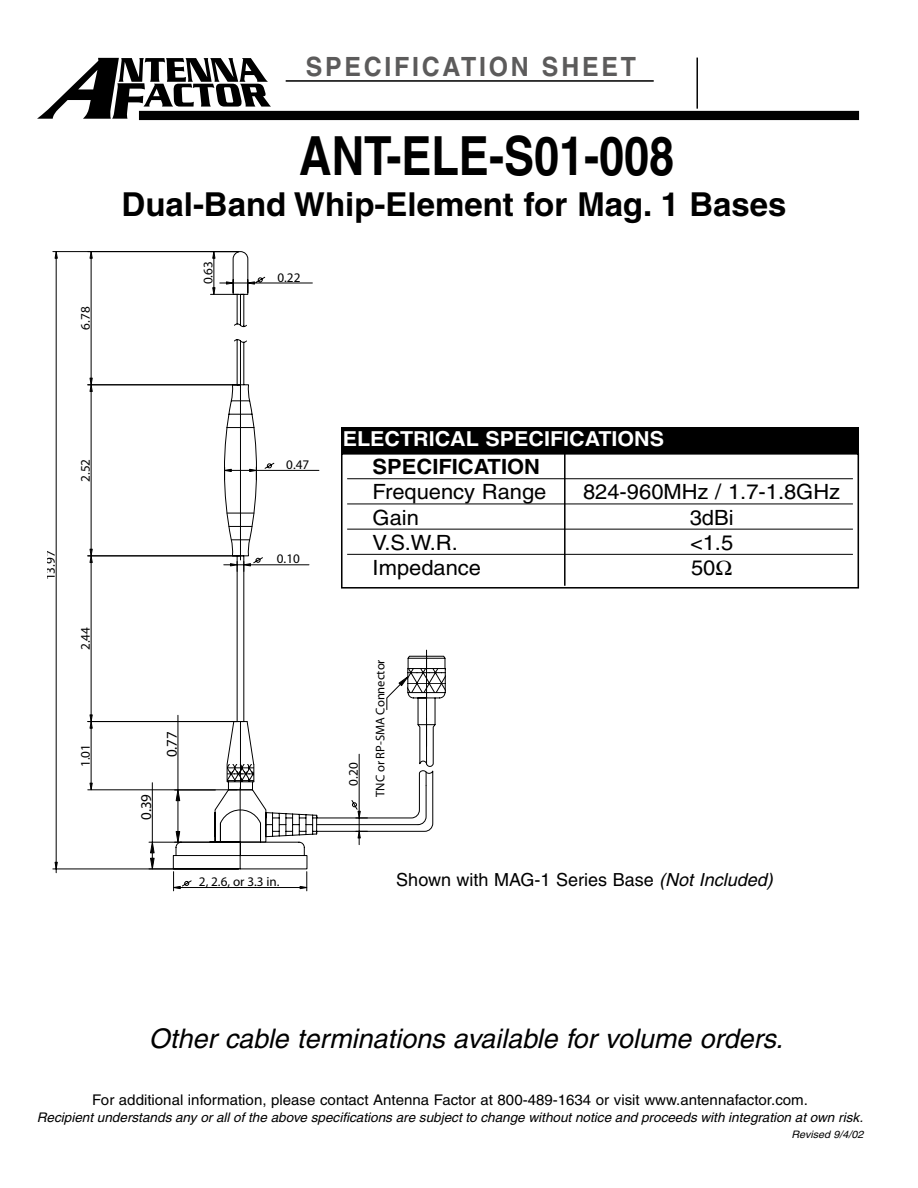
<style>
.page{position:relative;width:918px;height:1188px;background:#fff}
.page>*{position:absolute;margin:0;border:0;box-sizing:border-box;transform-origin:0 0}
.t1{font:700 54px "Helvetica";color:#000;scale:.83 1}
.t2{font:700 33px "Helvetica";color:#000}
.t3{font:italic 27px "Helvetica";color:#000}
.t4{font:700 26.4px "Helvetica";letter-spacing:.11em;color:#5c5b5b;scale:.94 1}
.t5{font:21px "Helvetica";color:#000;scale:1.04 1}
.t6{font:700 21px "Helvetica";color:#000;scale:1.04 1}
.t7{font:700 20.7px "Helvetica";color:#fff;scale:1.04 1}
.t8{font:18px "Helvetica";color:#000}
.t9{font:15px "Myriad";color:#000}
.t10{font:14.7px "Helvetica";color:#000}
.t11{font:italic 13.2px "Helvetica";color:#000}
.t12{font:13.2px "Myriad";color:#000}
.t13{font:12.6px "Myriad";color:#000}
.t14{font:italic 10.2px "Helvetica";color:#000;scale:1.04 1}
.s1{font-style:italic}
</style>
<div class="page">
<svg style="left:182px;top:251px;width:245px;height:584px"></svg>
<svg style="left:245px;top:281px;width:10px;height:4px"></svg>
<hr style="left:213px;top:258px;width:1px;height:30px;background:#000">
<svg style="left:211px;top:252px;width:28px;height:7px"></svg>
<svg style="left:211px;top:281px;width:28px;height:17px"></svg>
<hr style="left:256px;top:470px;width:63px;height:1px;background:#000">
<svg style="left:221px;top:467px;width:39px;height:13px"></svg>
<hr style="left:250px;top:564px;width:59px;height:1px;background:#000">
<svg style="left:224px;top:561px;width:27px;height:10px"></svg>
<hr style="left:359px;top:754px;width:1px;height:57px;background:#000">
<svg style="left:356px;top:811px;width:11px;height:34px"></svg>
<hr style="left:88px;top:789px;width:149px;height:1px;background:#000">
<hr style="left:88px;top:721px;width:151px;height:1px;background:#000">
<hr style="left:91px;top:728px;width:1px;height:55px;background:#000">
<svg style="left:89px;top:783px;width:4px;height:8px"></svg>
<hr style="left:91px;top:563px;width:1px;height:152px;background:#000">
<svg style="left:89px;top:714px;width:4px;height:15px"></svg>
<hr style="left:88px;top:555px;width:151px;height:1px;background:#000">
<hr style="left:91px;top:391px;width:1px;height:158px;background:#000">
<svg style="left:89px;top:549px;width:4px;height:14px"></svg>
<hr style="left:88px;top:384px;width:151px;height:1px;background:#000">
<hr style="left:91px;top:258px;width:1px;height:120px;background:#000">
<svg style="left:89px;top:378px;width:4px;height:14px"></svg>
<svg style="left:89px;top:252px;width:4px;height:7px"></svg>
<hr style="left:53px;top:868px;width:186px;height:1px;background:#000">
<hr style="left:53px;top:251px;width:186px;height:1px;background:#000">
<hr style="left:56px;top:258px;width:1px;height:615px;background:#000">
<svg style="left:54px;top:862px;width:4px;height:10px"></svg>
<svg style="left:54px;top:251px;width:4px;height:8px"></svg>
<svg style="left:386px;top:650px;width:60px;height:118px"></svg>
<hr style="left:177px;top:715px;width:1px;height:75px;background:#000">
<svg style="left:148px;top:764px;width:162px;height:127px"></svg>
<svg style="left:37px;top:58px;width:234px;height:61px"></svg>
<hr style="left:286px;top:80px;width:368px;height:2px;background:#000">
<hr style="left:696px;top:58px;width:2px;height:51px;background:#000">
<div style="left:139px;top:111px;width:720px;height:9px;background:#000"></div>
<div style="left:342px;top:454px;width:516px;height:134px;background:#fff"></div>
<hr style="left:347px;top:478px;width:506px;height:1px;background:#000">
<hr style="left:347px;top:503px;width:506px;height:1px;background:#000">
<hr style="left:347px;top:529px;width:506px;height:1px;background:#000">
<hr style="left:347px;top:554px;width:506px;height:1px;background:#000">
<div style="left:341px;top:453px;width:518px;height:136px;border:2px solid #000"></div>
<div style="left:341px;top:428px;width:518px;height:26px;background:#000"></div>
<hr style="left:564px;top:454px;width:2px;height:132px;background:#000">
<h3 class="t4" style="left:306px;top:57px;width:353px">SPECIFICATION SHEET</h3>
<h1 class="t1" style="left:299px;top:136px;width:454px">ANT-ELE-S01-008</h1>
<h2 class="t2" style="left:122px;top:193px;width:667px">Dual-Band Whip-Element for Mag. 1 Bases</h2>
<p class="t12" style="left:80px;top:330px;width:25px;rotate:-90deg">6.78</p>
<p class="t12" style="left:80px;top:482px;width:25px;rotate:-90deg">2.52</p>
<p class="t12" style="left:45px;top:580px;width:31px;rotate:-90deg">13.97</p>
<p class="t12" style="left:80px;top:650px;width:25px;rotate:-90deg">2.44</p>
<p class="t12" style="left:80px;top:767px;width:25px;rotate:-90deg">1.01</p>
<p class="t12" style="left:203px;top:284px;width:25px;rotate:-90deg">0.63</p>
<p class="t12" style="left:277px;top:272px;width:25px">0.22</p>
<p class="t12" style="left:286px;top:460px;width:25px">0.47</p>
<p class="t12" style="left:277px;top:554px;width:25px">0.10</p>
<p class="t9" style="left:140px;top:820px;width:28px;rotate:-90deg">0.39</p>
<p class="t9" style="left:166px;top:757px;width:28px;rotate:-90deg">0.77</p>
<p class="t12" style="left:199px;top:877px;width:82px">2, 2.6, or 3.3 in.</p>
<h3 class="t7" style="left:343px;top:431px;width:310px">ELECTRICAL SPECIFICATIONS</h3>
<h3 class="t6" style="left:373px;top:459px;width:162px">SPECIFICATION</h3>
<h3 class="t5" style="left:373px;top:484px;width:169px">Frequency Range</h3>
<h3 class="t5" style="left:583px;top:484px;width:249px">824-960MHz / 1.7-1.8GHz</h3>
<h3 class="t5" style="left:373px;top:509px;width:46px">Gain</h3>
<h3 class="t5" style="left:690px;top:509px;width:44px">3dBi</h3>
<h3 class="t5" style="left:373px;top:535px;width:83px">V.S.W.R.</h3>
<h3 class="t5" style="left:690px;top:535px;width:43px">&lt;1.5</h3>
<h3 class="t5" style="left:373px;top:560px;width:106px">Impedance</h3>
<h3 class="t5" style="left:691px;top:560px;width:25px">50</h3>
<p class="t12" style="left:348px;top:786px;width:25px;rotate:-90deg">0.20</p>
<p class="t13" style="left:376px;top:797px;width:139px;rotate:-90deg">TNC or RP-SMA Connector</p>
<h3 class="t8" style="left:396px;top:873px;width:378px">Shown with MAG-1 Series Base <span class="s1">(Not Included)</span></h3>
<h3 class="t3" style="left:149px;top:1029px;width:636px">Other cable terminations available for volume orders.</h3>
<p class="t10" style="left:92px;top:1095px;width:717px">For additional information, please contact Antenna Factor at 800-489-1634 or visit www.antennafactor.com.</p>
<p class="t11" style="left:37px;top:1112px;width:828px">Recipient understands any or all of the above specifications are subject to change without notice and proceeds with integration at own risk.</p>
<p class="t14" style="left:791px;top:1131px;width:71px">Revised 9/4/02</p>
</div>
